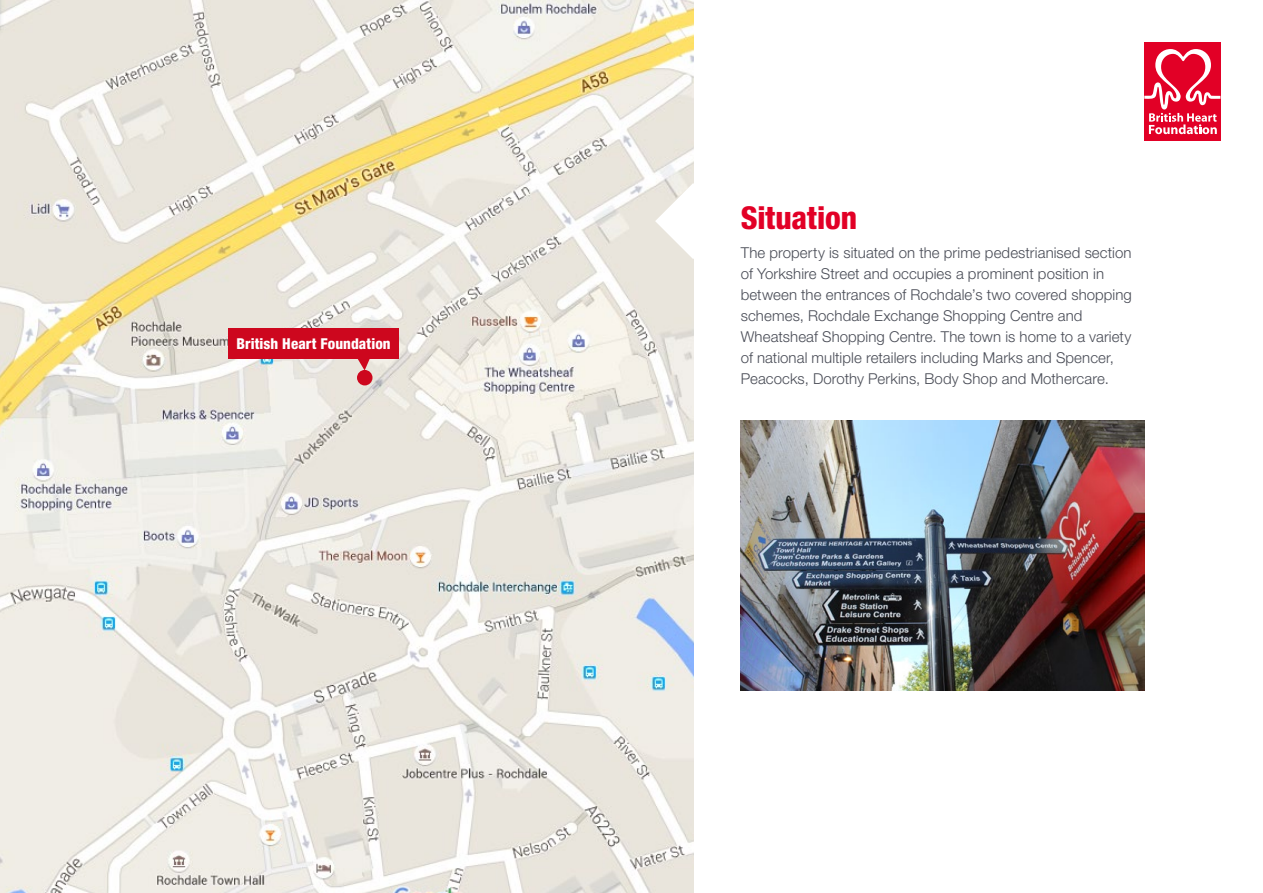
<style>
.page{position:relative;width:1263px;height:893px;background:#fff}
.page>*{position:absolute;margin:0;border:0;box-sizing:border-box;transform-origin:0 0}
.t1{font:800 condensed 31.5px "Helvetica Neue LT Std";letter-spacing:-.005em;color:#e20026}
.t2{font:300 15px/21px "Helvetica Neue LT Std";letter-spacing:.005em;color:#494c56}
.t3{font:800 condensed 15px "Helvetica Neue LT Std";letter-spacing:.005em;color:#fff}
</style>
<div class="page">
<div style="left:1144px;top:43px;width:76px;height:98px;background:#e20026"></div>
<svg style="left:1144px;top:49px;width:76px;height:85px"></svg>
<img style="left:0;top:0;width:693px;height:893px">
<img style="left:741px;top:421px;width:403px;height:269px">
<svg style="left:655px;top:183px;width:39px;height:76px"></svg>
<div style="left:357px;top:370px;width:15px;height:15px;background:#cd071e;border-radius:50%"></div>
<svg style="left:352px;top:359px;width:24px;height:11px"></svg>
<div style="left:229px;top:329px;width:170px;height:30px;background:#cd071e"></div>
<p class="t3" style="left:236px;top:335px;width:156px">British Heart Foundation</p>
<h1 class="t1" style="left:741px;top:198px;width:118px">Situation</h1>
<p class="t2" style="left:741px;top:242px;width:393px">The property is situated on the prime pedestrianised section of Yorkshire Street and occupies a prominent position in between the entrances of Rochdale’s two covered shopping schemes, Rochdale Exchange Shopping Centre and Wheatsheaf Shopping Centre. The town is home to a variety of national multiple retailers including Marks and Spencer, Peacocks, Dorothy Perkins, Body Shop and Mothercare.</p>
</div>
